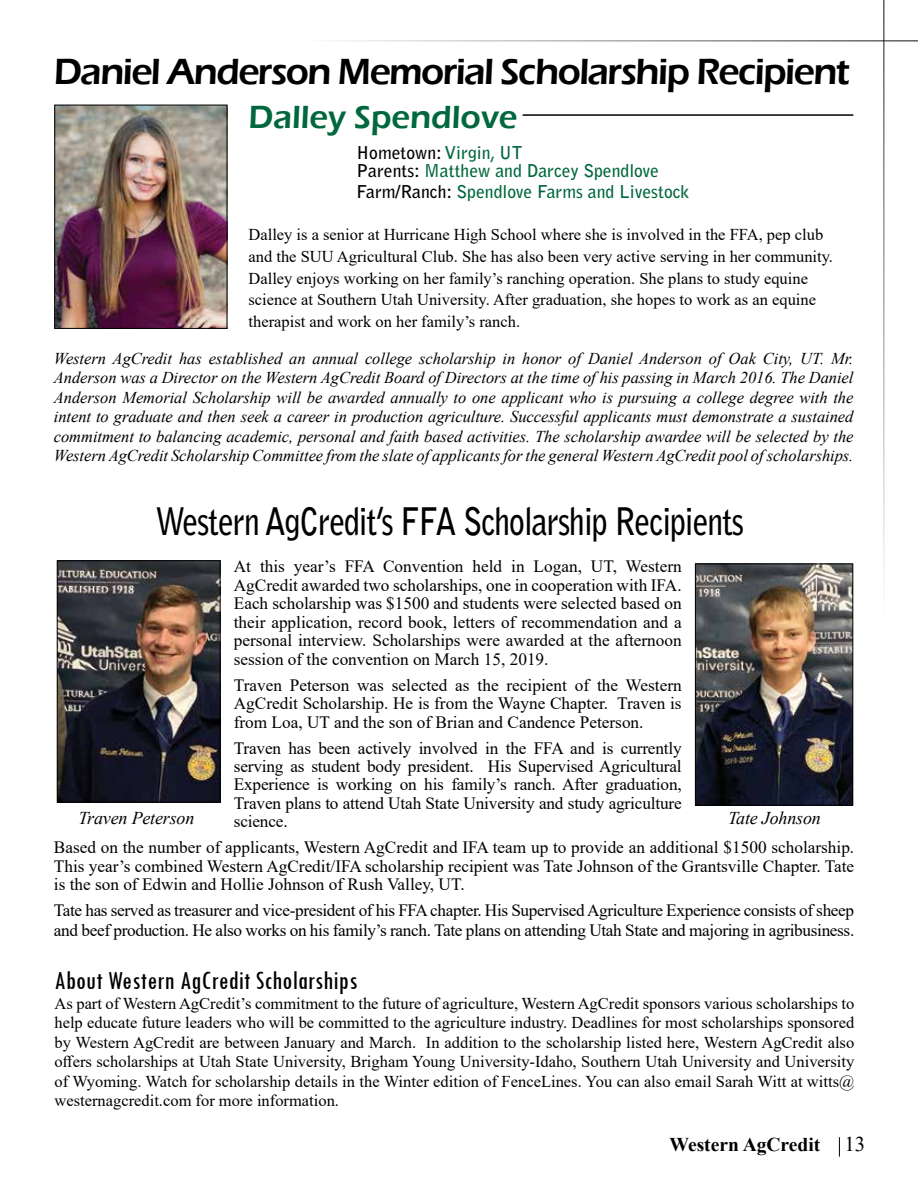
<style>
.page{position:relative;width:918px;height:1188px;background:#fff}
.page>*{position:absolute;margin:0;border:0;box-sizing:border-box;transform-origin:0 0}
.t1{font:700 37.8px "Bell Gothic Std";letter-spacing:-.03em;color:#000;scale:.83 1}
.t2{font:600 37.5px "Eras ITC";letter-spacing:-.04em;color:#000}
.t3{font:600 33px "Eras ITC";color:#00673e}
.t4{font:condensed 27px "Tw Cen";letter-spacing:.01em;color:#000}
.t5{font:700 19.5px "Times New Roman";color:#000}
.t6{font:italic 18px "Times New Roman";letter-spacing:-.01em;color:#000}
.t7{font:700 17.7px/18px "Bell Gothic Std";color:#00673e}
.t8{font:17.25px/18.5px "Times New Roman";letter-spacing:-.02em;color:#000;text-align:justify}
.t9{font:16.5px/19.5px "Times New Roman";color:#000;text-align:justify}
.t10{font:italic 16.5px/19.5px "Times New Roman";letter-spacing:-.005em;color:#000;text-align:justify}
.s1{color:#000}
.s2{font-weight:400;font-size:21px}
</style>
<div class="page">
<hr style="left:884px;top:0;width:1px;height:618px;background:#000">
<hr style="left:300px;top:40px;width:618px;height:1px;background:#000">
<svg style="left:839px;top:1137px;width:1px;height:19px"></svg>
<img style="left:57px;top:107px;width:168px;height:220px">
<div style="left:55px;top:105px;width:172px;height:224px;border:1px solid #000"></div>
<hr style="left:523px;top:114px;width:330px;height:2px;background:#000">
<img style="left:697px;top:566px;width:154px;height:238px">
<div style="left:695px;top:564px;width:158px;height:242px;border:1px solid #000"></div>
<img style="left:59px;top:563px;width:159px;height:237px">
<div style="left:57px;top:561px;width:163px;height:241px;border:1px solid #000"></div>
<h2 class="t2" style="left:54px;top:50px;width:797px">Daniel Anderson Memorial Scholarship Recipient</h2>
<h3 class="t3" style="left:249px;top:98px;width:270px">Dalley Spendlove</h3>
<p class="t7" style="left:357px;top:144px;width:304px"><span class="s1">Hometown:</span> Virgin, UT<br><span class="s1">Parents:</span> Matthew and Darcey Spendlove</p>
<p class="t7" style="left:357px;top:183px;width:334px"><span class="s1">Farm/Ranch:</span> Spendlove Farms and Livestock</p>
<p class="t9" style="left:249px;top:223px;width:586px;line-height:21.8px;text-align:left">Dalley is a senior at Hurricane High School where she is involved in the FFA, pep club and the SUU Agricultural Club. She has also been very active serving in her community.<br>Dalley enjoys working on her family’s ranching operation. She plans to study equine science at Southern Utah University. After graduation, she hopes to work as an equine therapist and work on her family’s ranch.</p>
<p class="t10" style="left:54px;top:348px;width:801px">Western AgCredit has established an annual college scholarship in honor of Daniel Anderson of Oak City, UT. Mr.<br>Anderson was a Director on the Western AgCredit Board of Directors at the time of his passing in March 2016. The Daniel Anderson Memorial Scholarship will be awarded annually to one applicant who is pursuing a college degree with the intent to graduate and then seek a career in production agriculture. Successful applicants must demonstrate a sustained commitment to balancing academic, personal and faith based activities. The scholarship awardee will be selected by the Western AgCredit Scholarship Committee from the slate of applicants for the general Western AgCredit pool of scholarships.</p>
<h1 class="t1" style="left:156px;top:498px;width:711px">Western AgCredit’s FFA Scholarship Recipients</h1>
<p class="t8" style="left:234px;top:557px;width:449px">At this year’s FFA Convention held in Logan, UT, Western AgCredit awarded two scholarships, one in cooperation with IFA.<br>Each scholarship was $1500 and students were selected based on their application, record book, letters of recommendation and a personal interview. Scholarships were awarded at the afternoon session of the convention on March 15, 2019.</p>
<p class="t8" style="left:234px;top:675px;width:449px">Traven Peterson was selected as the recipient of the Western AgCredit Scholarship. He is from the Wayne Chapter. Traven is from Loa, UT and the son of Brian and Candence Peterson.</p>
<p class="t8" style="left:234px;top:738px;width:449px">Traven has been actively involved in the FFA and is currently serving as student body president. His Supervised Agricultural Experience is working on his family’s ranch. After graduation, Traven plans to attend Utah State University and study agriculture science.</p>
<p class="t8" style="left:54px;top:838px;width:802px">Based on the number of applicants, Western AgCredit and IFA team up to provide an additional $1500 scholarship.<br>This year’s combined Western AgCredit/IFA scholarship recipient was Tate Johnson of the Grantsville Chapter. Tate is the son of Edwin and Hollie Johnson of Rush Valley, UT.</p>
<p class="t8" style="left:54px;top:900px;width:802px;line-height:19.4px">Tate has served as treasurer and vice-president of his FFA chapter. His Supervised Agriculture Experience consists of sheep and beef production. He also works on his family’s ranch. Tate plans on attending Utah State and majoring in agribusiness.</p>
<p class="t6" style="left:78px;top:806px;width:117px">Traven Peterson</p>
<p class="t6" style="left:728px;top:805px;width:94px">Tate Johnson</p>
<h3 class="t4" style="left:54px;top:964px;width:305px">About Western AgCredit Scholarships</h3>
<p class="t9" style="left:54px;top:993px;width:801px">As part of Western AgCredit’s commitment to the future of agriculture, Western AgCredit sponsors various scholarships to help educate future leaders who will be committed to the agriculture industry. Deadlines for most scholarships sponsored by Western AgCredit are between January and March. In addition to the scholarship listed here, Western AgCredit also offers scholarships at Utah State University, Brigham Young University-Idaho, Southern Utah University and University of Wyoming. Watch for scholarship details in the Winter edition of FenceLines. You can also email Sarah Witt at witts@ westernagcredit.com for more information.</p>
<p class="t5" style="left:670px;top:1130px;width:197px">Western AgCredit <span class="s2">13</span></p>
</div>
